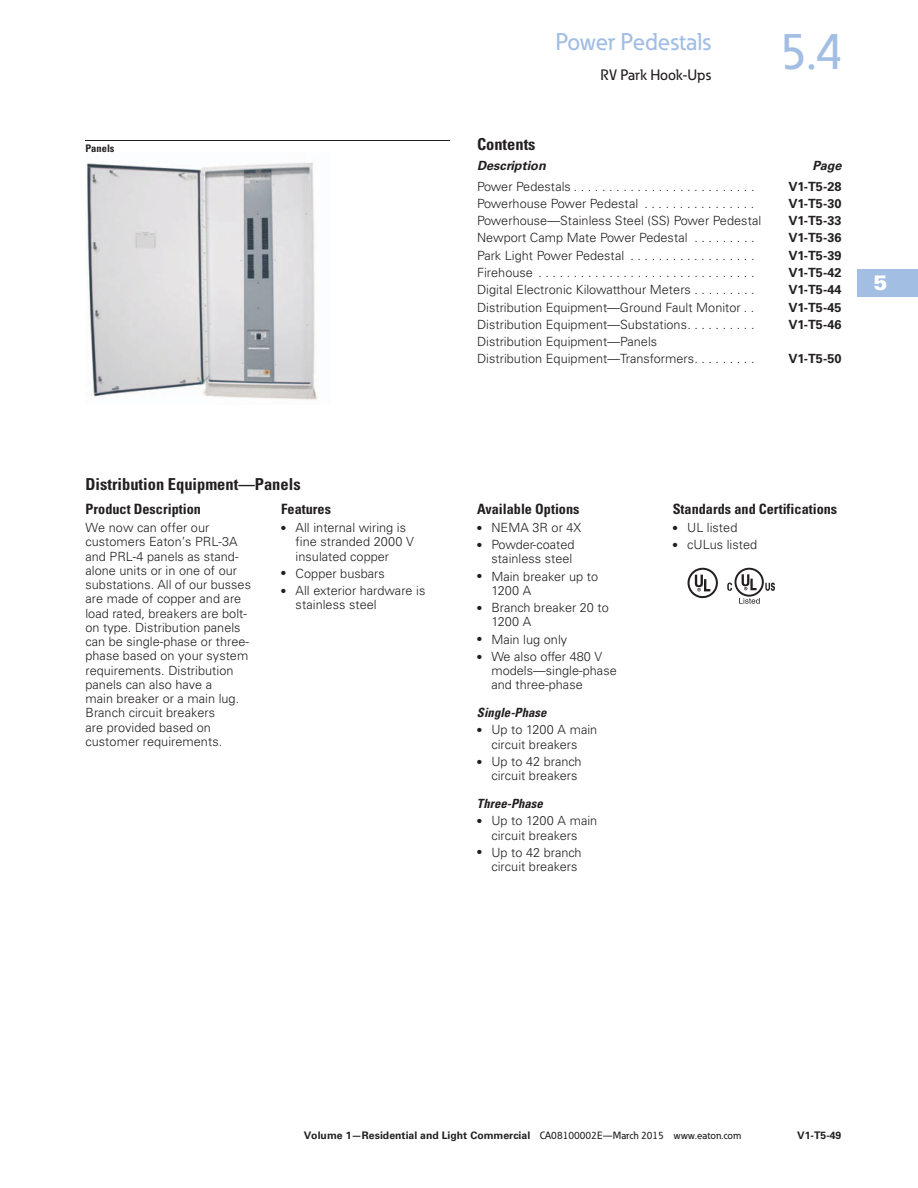
<style>
.page{position:relative;width:918px;height:1188px;background:#fff}
.page>*{position:absolute;margin:0;border:0;box-sizing:border-box;transform-origin:0 0}
.t1{font:500 51px "Eaton";color:#a3bee3}
.t2{font:500 24px "Eaton";color:#a3bee3}
.t3{font:900 21px "Univers LT Std";color:#fff}
.t4{font:700 condensed 16.5px "Univers LT Std";color:#231f20}
.t5{font:500 15px "Eaton";color:#231f20}
.t6{font:700 condensed 14.25px "Univers LT Std";color:#231f20}
.t7{font:300 12.75px/14.2px "Univers LT Std";letter-spacing:.005em;color:#231f20}
.t8{font:700 12.75px "Univers LT Std";color:#231f20}
.t9{font:italic 700 condensed 12.75px "Univers LT Std";letter-spacing:.005em;color:#231f20}
.t10{font:italic 700 12.75px "Univers LT Std";color:#231f20}
.t11{font:700 10.5px "Univers LT Std";color:#231f20}
.t12{font:700 condensed 10.5px "Univers LT Std";color:#231f20}
.s1{font-family:"Eaton";font-weight:500}
</style>
<div class="page">
<div style="left:858px;top:269px;width:60px;height:27px;background:#a3bee3"></div>
<hr style="left:858px;top:296px;width:60px;height:1px;background:#a3bee3">
<img style="left:86px;top:162px;width:232px;height:238px">
<hr style="left:86px;top:140px;width:364px;height:1px;background:#231f20">
<div style="left:735px;top:568px;width:29px;height:29px;border:2px solid #231f20;border-radius:50%"></div>
<svg style="left:742px;top:574px;width:15px;height:16px"></svg>
<svg style="left:727px;top:583px;width:5px;height:8px"></svg>
<svg style="left:765px;top:583px;width:10px;height:8px"></svg>
<svg style="left:739px;top:598px;width:21px;height:6px"></svg>
<svg style="left:688px;top:568px;width:30px;height:30px"></svg>
<div style="left:688px;top:568px;width:30px;height:30px;border:2px solid #231f20;border-radius:50%"></div>
<svg style="left:695px;top:575px;width:15px;height:16px"></svg>
<h2 class="t2" style="left:555px;top:33px;width:157px">Power Pedestals</h2>
<p class="t5" style="left:601px;top:69px;width:112px">RV Park Hook-Ups</p>
<h1 class="t1" style="left:779px;top:32px;width:65px">5.4</h1>
<p class="t12" style="left:86px;top:145px;width:31px">Panels</p>
<p class="t4" style="left:477px;top:139px;width:60px">Contents</p>
<p class="t10" style="left:477px;top:159px;width:70px">Description</p>
<p class="t10" style="left:812px;top:159px;width:30px">Page</p>
<p class="t7" style="left:477px;top:180px;width:279px">Power Pedestals . . . . . . . . . . . . . . . . . . . . . . . . . .</p>
<p class="t8" style="left:788px;top:181px;width:55px">V1-T5-28</p>
<p class="t7" style="left:477px;top:197px;width:279px">Powerhouse Power Pedestal . . . . . . . . . . . . . . . .</p>
<p class="t8" style="left:788px;top:199px;width:55px">V1-T5-30</p>
<p class="t7" style="left:477px;top:215px;width:286px">Powerhouse—Stainless Steel (SS) Power Pedestal</p>
<p class="t8" style="left:788px;top:216px;width:55px">V1-T5-33</p>
<p class="t7" style="left:477px;top:232px;width:279px">Newport Camp Mate Power Pedestal . . . . . . . . .</p>
<p class="t8" style="left:788px;top:233px;width:55px">V1-T5-36</p>
<p class="t7" style="left:477px;top:249px;width:279px">Park Light Power Pedestal . . . . . . . . . . . . . . . . . .</p>
<p class="t8" style="left:788px;top:251px;width:55px">V1-T5-39</p>
<p class="t7" style="left:477px;top:267px;width:279px">Firehouse . . . . . . . . . . . . . . . . . . . . . . . . . . . . . . .</p>
<p class="t8" style="left:788px;top:268px;width:55px">V1-T5-42</p>
<p class="t7" style="left:477px;top:284px;width:279px">Digital Electronic Kilowatthour Meters . . . . . . . . .</p>
<p class="t8" style="left:788px;top:285px;width:55px">V1-T5-44</p>
<p class="t7" style="left:477px;top:301px;width:279px">Distribution Equipment—Ground Fault Monitor . .</p>
<p class="t8" style="left:788px;top:302px;width:55px">V1-T5-45</p>
<p class="t7" style="left:477px;top:318px;width:279px">Distribution Equipment—Substations. . . . . . . . . .</p>
<p class="t8" style="left:788px;top:320px;width:55px">V1-T5-46</p>
<p class="t7" style="left:477px;top:334px;width:279px;line-height:17.2px">Distribution Equipment—Panels<br>Distribution Equipment—Transformers. . . . . . . . .</p>
<p class="t8" style="left:788px;top:354px;width:55px">V1-T5-50</p>
<h3 class="t3" style="left:873px;top:270px;width:15px">5</h3>
<p class="t4" style="left:86px;top:478px;width:217px">Distribution Equipment—Panels</p>
<p class="t6" style="left:86px;top:504px;width:117px">Product Description</p>
<p class="t7" style="left:86px;top:521px;width:167px">We now can offer our customers Eaton’s PRL-3A and PRL-4 panels as stand&shy;alone units or in one of our substations. All of our busses are made of copper and are load rated, breakers are bolt&shy;on type. Distribution panels can be single-phase or three&shy;phase based on your system requirements. Distribution panels can also have a<br>main breaker or a main lug.<br>Branch circuit breakers<br>are provided based on customer requirements.</p>
<p class="t6" style="left:281px;top:504px;width:51px">Features</p>
<p class="t7" style="left:296px;top:521px;width:120px;text-indent:-14px">● All internal wiring is fine stranded 2000 V insulated copper</p>
<p class="t7" style="left:281px;top:567px;width:105px">● Copper busbars</p>
<p class="t7" style="left:296px;top:584px;width:131px;text-indent:-14px">● All exterior hardware is stainless steel</p>
<p class="t6" style="left:477px;top:504px;width:104px">Available Options</p>
<p class="t7" style="left:477px;top:521px;width:106px">● NEMA 3R or 4X</p>
<p class="t7" style="left:477px;top:539px;width:99px;text-align:right">● Powder-coated stainless steel</p>
<p class="t7" style="left:491px;top:570px;width:108px;text-indent:-14px">● Main breaker up to<br>1200 A</p>
<p class="t7" style="left:491px;top:602px;width:119px;text-indent:-14px">● Branch breaker 20 to<br>1200 A</p>
<p class="t7" style="left:477px;top:633px;width:92px">● Main lug only</p>
<p class="t7" style="left:491px;top:650px;width:127px;text-indent:-14px">● We also offer 480 V models—single-phase and three-phase</p>
<p class="t9" style="left:477px;top:708px;width:71px">Single-Phase</p>
<p class="t7" style="left:477px;top:724px;width:122px;text-align:center">● Up to 1200 A main circuit breakers</p>
<p class="t7" style="left:491px;top:755px;width:92px;text-indent:-14px">● Up to 42 branch circuit breakers</p>
<p class="t9" style="left:477px;top:799px;width:67px">Three-Phase</p>
<p class="t7" style="left:477px;top:815px;width:122px;text-align:center">● Up to 1200 A main circuit breakers</p>
<p class="t7" style="left:491px;top:846px;width:92px;text-indent:-14px">● Up to 42 branch circuit breakers</p>
<p class="t6" style="left:673px;top:504px;width:166px">Standards and Certifications</p>
<p class="t7" style="left:673px;top:521px;width:66px">● UL listed</p>
<p class="t7" style="left:673px;top:539px;width:86px">● cULus listed</p>
<p class="t11" style="left:304px;top:1131px;width:439px">Volume 1—Residential and Light Commercial <span class="s1">CA08100002E—March 2015 www.eaton.com</span></p>
<p class="t11" style="left:797px;top:1131px;width:46px">V1-T5-49</p>
</div>
